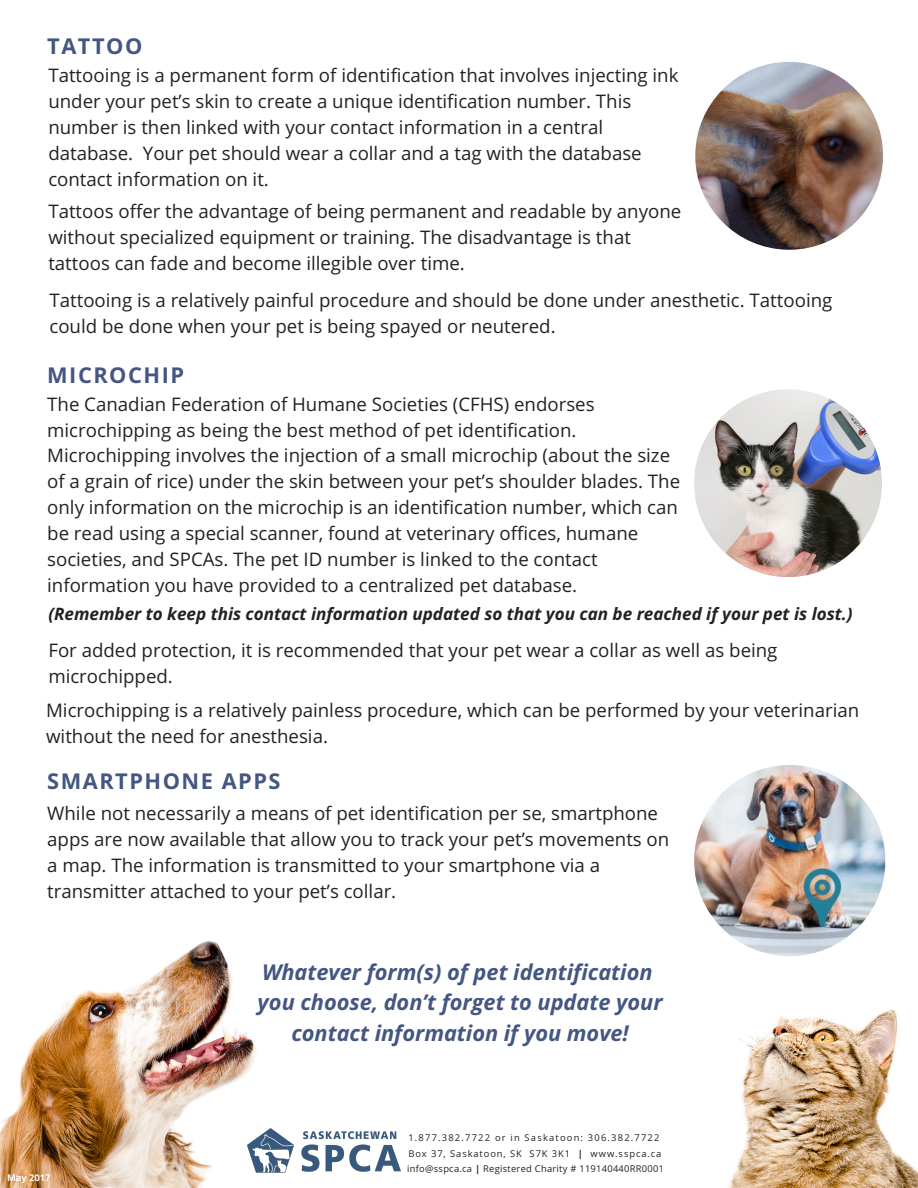
<style>
.page{position:relative;width:918px;height:1188px;background:#fff}
.page>*{position:absolute;margin:0;border:0;box-sizing:border-box;transform-origin:0 0}
.t1{font:italic 700 21.75px/30.3px "Open Sans";color:#445682;text-align:center}
.t2{font:700 21.75px "Open Sans";letter-spacing:.07em;color:#445682}
.t3{font:18.75px/25.8px "Open Sans";color:#222}
.t4{font:italic 700 17.1px "Open Sans";color:#222}
.t5{font:9.3px/15.8px "Open Sans";letter-spacing:.1em;color:#222}
.t6{font:700 9.3px "Open Sans";color:#fff}
.s1{font-weight:700}
</style>
<div class="page">
<img style="left:0;top:824px;width:918px;height:364px">
<img style="left:247px;top:1128px;width:153px;height:45px">
<img style="left:695px;top:62px;width:188px;height:188px;border-radius:50%">
<img style="left:694px;top:389px;width:188px;height:188px;border-radius:91px">
<img style="left:694px;top:765px;width:191px;height:191px;border-radius:94px">
<p class="t2" style="left:47px;top:31px;width:97px">TATTOO</p>
<p class="t3" style="left:48px;top:62px;width:632px">Tattooing is a permanent form of identification that involves injecting ink under your pet’s skin to create a unique identification number. This number is then linked with your contact information in a central database. Your pet should wear a collar and a tag with the database contact information on it.</p>
<p class="t3" style="left:48px;top:198px;width:634px">Tattoos offer the advantage of being permanent and readable by anyone without specialized equipment or training. The disadvantage is that tattoos can fade and become illegible over time.</p>
<p class="t3" style="left:49px;top:287px;width:784px">Tattooing is a relatively painful procedure and should be done under anesthetic. Tattooing could be done when your pet is being spayed or neutered.</p>
<p class="t2" style="left:47px;top:359px;width:138px">MICROCHIP</p>
<p class="t3" style="left:47px;top:390px;width:634px">The Canadian Federation of Humane Societies (CFHS) endorses microchipping as being the best method of pet identification.<br>Microchipping involves the injection of a small microchip (about the size of a grain of rice) under the skin between your pet’s shoulder blades. The only information on the microchip is an identification number, which can be read using a special scanner, found at veterinary offices, humane societies, and SPCAs. The pet ID number is linked to the contact information you have provided to a centralized pet database.</p>
<p class="t4" style="left:48px;top:602px;width:806px">(Remember to keep this contact information updated so that you can be reached if your pet is lost.)</p>
<p class="t3" style="left:48px;top:637px;width:731px">For added protection, it is recommended that your pet wear a collar as well as being microchipped.</p>
<p class="t3" style="left:46px;top:696px;width:815px">Microchipping is a relatively painless procedure, which can be performed by your veterinarian without the need for anesthesia.</p>
<p class="t2" style="left:47px;top:765px;width:235px">SMARTPHONE APPS</p>
<p class="t3" style="left:47px;top:800px;width:624px">While not necessarily a means of pet identification per se, smartphone apps are now available that allow you to track your pet’s movements on a map. The information is transmitted to your smartphone via a transmitter attached to your pet’s collar.</p>
<p class="t6" style="left:7px;top:1171px;width:45px">May 2017</p>
<p class="t1" style="left:258px;top:956px;width:406px">Whatever form(s) of pet identification you choose, don’t forget to update your contact information if you move!</p>
<p class="t5" style="left:407px;top:1129px;width:258px">1.877.382.7722 or in Saskatoon: 306.382.7722<br>Box 37, Saskatoon, SK S7K 3K1 <span class="s1">|</span> www.sspca.ca info@sspca.ca <span class="s1">|</span> Registered Charity # 119140440RR0001</p>
</div>
